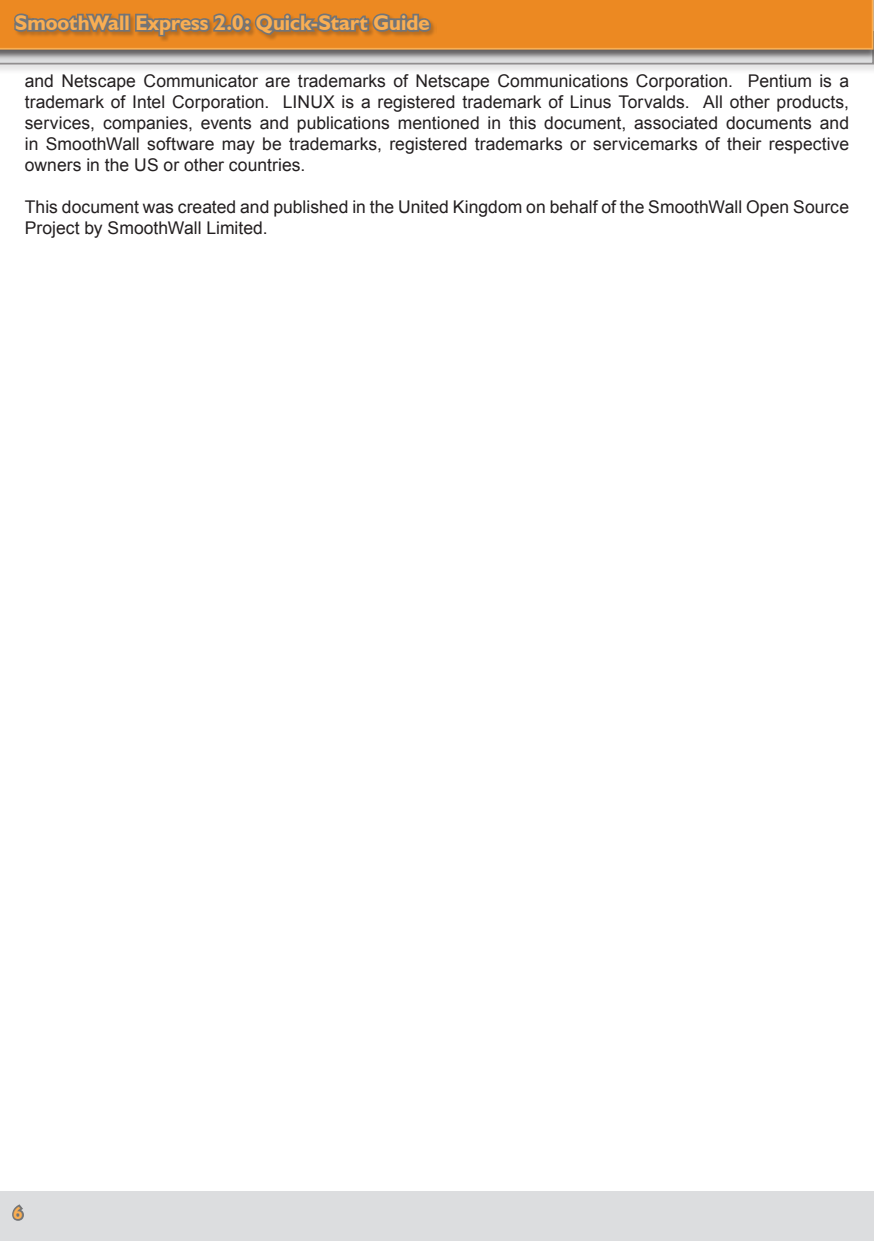
<style>
.page{position:relative;width:874px;height:1241px;background:#fff}
.page>*{position:absolute;margin:0;border:0;box-sizing:border-box;transform-origin:0 0}
.t1{font:700 21px "Humanist 521 BT";color:#faae52}
.t2{font:17.5px/21px "Arial";color:#231f20;text-align:justify}
.t3{font:700 17.5px "Humanist 521 BT";color:#faae52}
</style>
<div class="page">
<div style="left:0;top:30px;width:873px;height:46px;background:#231f20;opacity:.25"></div>
<div style="left:0;top:0;width:873px;height:11px;background:#ec8922"></div>
<div style="left:0;top:1191px;width:873px;height:49px;background:#dcdddf"></div>
<svg style="left:12px;top:1204px;width:12px;height:17px"></svg>
<svg style="left:0;top:11px;width:873px;height:53px;background:#c88e51"></svg>
<p class="t1" style="left:15px;top:10px;width:416px">SmoothWall Express 2.0: Quick-Start Guide</p>
<p class="t2" style="left:25px;top:71px;width:825px">and Netscape Communicator are trademarks of Netscape Communications Corporation. Pentium is a trademark of Intel Corporation. LINUX is a registered trademark of Linus Torvalds. All other products, services, companies, events and publications mentioned in this document, associated documents and in SmoothWall software may be trademarks, registered trademarks or servicemarks of their respective owners in the US or other countries.</p>
<p class="t2" style="left:25px;top:197px;width:825px">This document was created and published in the United Kingdom on behalf of the SmoothWall Open Source<br>Project by SmoothWall Limited.</p>
<p class="t3" style="left:13px;top:1201px;width:11px">6</p>
</div>
